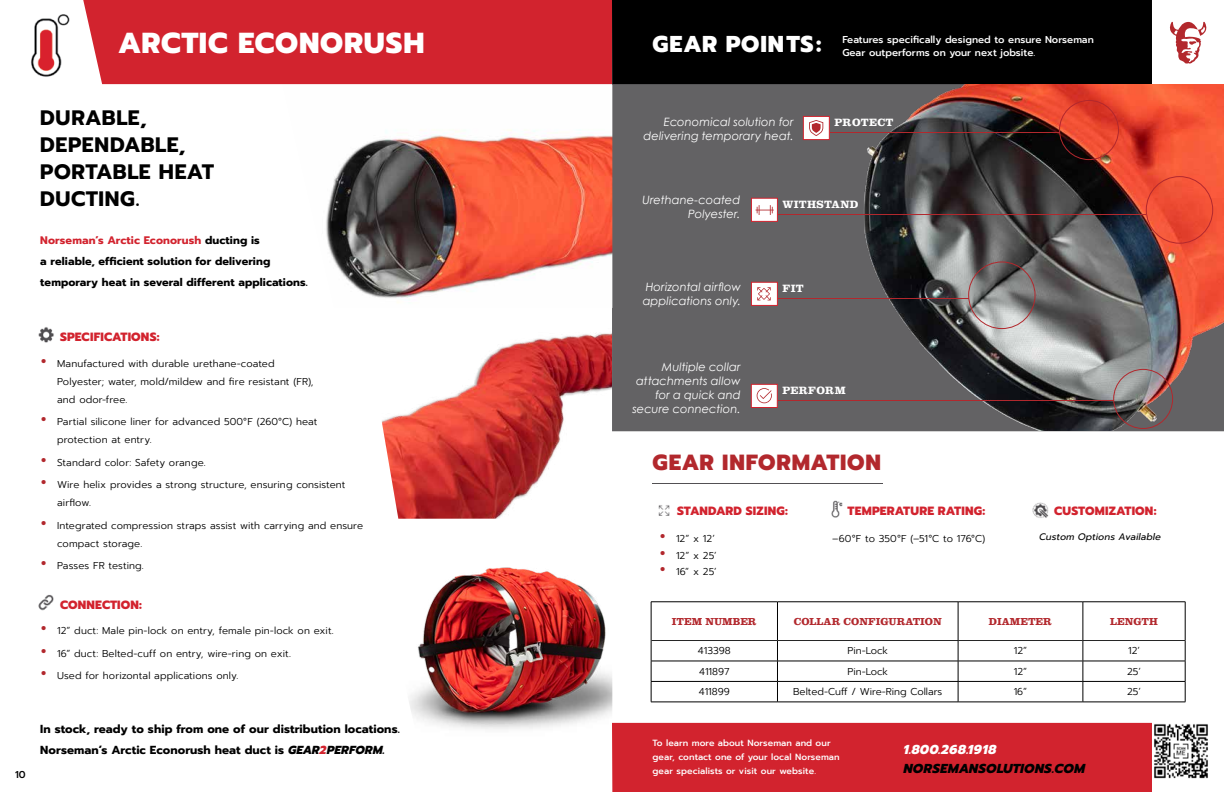
<style>
.page{position:relative;width:1224px;height:792px;background:#fff}
.page>*{position:absolute;margin:0;border:0;box-sizing:border-box;transform-origin:0 0}
.t1{font:800 29px "Prompt";letter-spacing:.025em;color:#fff}
.t2{font:800 23px "Prompt";letter-spacing:.04em;color:#fff}
.t3{font:800 22px "Prompt";letter-spacing:.035em;color:#b2282d}
.t4{font:700 21px/27px "Prompt";letter-spacing:.02em;color:#000}
.t5{font:italic 800 13px "Prompt";letter-spacing:.02em;color:#000}
.t6{font:italic 800 13px "Prompt";letter-spacing:.03em;color:#fff}
.t7{font:800 12px "Prompt";letter-spacing:.01em;color:#d2232e}
.t8{font:700 11.7px/21px "Prompt";letter-spacing:.005em;color:#000}
.t9{font:italic 11.5px/14px "Century Gothic";letter-spacing:.005em;color:#fff;text-align:right}
.t10{font:700 11px/21px "Prompt";letter-spacing:.01em;color:#000}
.t11{font:700 11px "Clarendon LT Std";letter-spacing:.025em;color:#fff}
.t12{font:700 10.5px "Clarendon LT Std";color:#b2282d}
.t13{font:300 10px/18px "Prompt";letter-spacing:.005em;color:#000}
.t14{font:500 10px/13px "Prompt";color:#fff}
.t15{font:500 10px "Prompt";color:#000}
.t16{font:italic 9.5px "Prompt";color:#000}
.t17{font:500 9px/14px "Prompt";letter-spacing:.01em;color:#fff}
.s1{color:#d2232e}
.s2{font-weight:700;font-size:20px;color:#b2282d}
.s3{font-weight:800;font-style:italic}
.s4{font-weight:800;font-style:italic;color:#d2232e}
</style>
<div class="page">
<img style="left:1154px;top:724px;width:54px;height:55px">
<div style="left:612px;top:0;width:612px;height:431px;background:#636264"></div>
<svg style="left:1152px;top:0;width:72px;height:84px;background:#f7e9ea"></svg>
<div style="left:612px;top:0;width:540px;height:84px;background:#000"></div>
<img style="left:326px;top:130px;width:286px;height:164px">
<img style="left:409px;top:567px;width:203px;height:162px">
<img style="left:368px;top:294px;width:244px;height:225px">
<img style="left:814px;top:84px;width:410px;height:347px">
<img style="left:31px;top:14px;width:39px;height:63px">
<div style="left:612px;top:723px;width:540px;height:69px;background:#d2232e"></div>
<img style="left:38px;top:327px;width:16px;height:16px">
<img style="left:831px;top:500px;width:12px;height:18px">
<img style="left:658px;top:505px;width:12px;height:11px">
<img style="left:1032px;top:502px;width:17px;height:16px">
<img style="left:38px;top:594px;width:16px;height:17px">
<div style="left:83px;top:0;width:529px;height:84px;background:#d2232e"></div>
<hr style="left:653px;top:483px;width:230px;height:1px;background:#525053">
<hr style="left:651px;top:602px;width:126px;height:1px;background:#000">
<hr style="left:651px;top:602px;width:1px;height:39px;background:#000">
<hr style="left:777px;top:602px;width:181px;height:1px;background:#000">
<hr style="left:777px;top:602px;width:1px;height:38px;background:#000">
<hr style="left:958px;top:602px;width:125px;height:1px;background:#000">
<hr style="left:958px;top:602px;width:1px;height:38px;background:#000">
<hr style="left:1083px;top:602px;width:102px;height:1px;background:#000">
<hr style="left:1083px;top:602px;width:1px;height:38px;background:#000">
<hr style="left:1185px;top:602px;width:1px;height:39px;background:#000">
<hr style="left:651px;top:640px;width:126px;height:1px;background:#262626">
<hr style="left:777px;top:640px;width:181px;height:1px;background:#262626">
<hr style="left:958px;top:640px;width:125px;height:1px;background:#262626">
<hr style="left:1083px;top:640px;width:102px;height:1px;background:#262626">
<hr style="left:651px;top:661px;width:126px;height:1px;background:#000">
<hr style="left:777px;top:661px;width:181px;height:1px;background:#000">
<hr style="left:958px;top:661px;width:125px;height:1px;background:#000">
<hr style="left:1083px;top:661px;width:102px;height:1px;background:#000">
<hr style="left:651px;top:681px;width:126px;height:1px;background:#000">
<svg style="left:651px;top:641px;width:1px;height:61px"></svg>
<hr style="left:777px;top:681px;width:181px;height:1px;background:#000">
<svg style="left:777px;top:641px;width:1px;height:61px"></svg>
<hr style="left:958px;top:681px;width:125px;height:1px;background:#000">
<svg style="left:958px;top:641px;width:1px;height:61px"></svg>
<hr style="left:1083px;top:681px;width:102px;height:1px;background:#000">
<svg style="left:1083px;top:641px;width:1px;height:61px"></svg>
<svg style="left:1185px;top:641px;width:1px;height:61px"></svg>
<hr style="left:651px;top:702px;width:126px;height:1px;background:#000">
<hr style="left:777px;top:702px;width:181px;height:1px;background:#000">
<hr style="left:958px;top:702px;width:125px;height:1px;background:#000">
<hr style="left:1083px;top:702px;width:102px;height:1px;background:#000">
<div style="left:1146px;top:176px;width:67px;height:68px;border:1px solid #b2282d;border-radius:50%"></div>
<div style="left:1113px;top:369px;width:60px;height:60px;border:1px solid #b2282d;border-radius:50%"></div>
<div style="left:1059px;top:100px;width:60px;height:60px;border:1px solid #b2282d;border-radius:50%"></div>
<hr style="left:830px;top:132px;width:230px;height:1px;background:#b2282d">
<div style="left:803px;top:116px;width:26px;height:24px;background:#fff"></div>
<div style="left:803px;top:116px;width:27px;height:24px;border:1px solid #d2232e"></div>
<svg style="left:809px;top:120px;width:14px;height:16px"></svg>
<div style="left:751px;top:198px;width:26px;height:23px;background:#fff"></div>
<div style="left:751px;top:198px;width:27px;height:24px;border:1px solid #d2232e"></div>
<svg style="left:756px;top:205px;width:18px;height:10px"></svg>
<hr style="left:778px;top:214px;width:368px;height:1px;background:#b2282d">
<hr style="left:775px;top:400px;width:338px;height:1px;background:#b2282d">
<div style="left:751px;top:384px;width:26px;height:24px;background:#fff"></div>
<div style="left:751px;top:384px;width:27px;height:24px;border:1px solid #d2232e"></div>
<svg style="left:757px;top:388px;width:15px;height:15px"></svg>
<div style="left:968px;top:261px;width:68px;height:68px;border:1px solid #b2282d;border-radius:50%"></div>
<hr style="left:775px;top:298px;width:194px;height:1px;background:#b2282d">
<div style="left:751px;top:282px;width:26px;height:23px;background:#fff"></div>
<div style="left:751px;top:282px;width:27px;height:24px;border:1px solid #d2232e"></div>
<svg style="left:757px;top:287px;width:14px;height:13px"></svg>
<h1 class="t1" style="left:118px;top:21px;width:308px">ARCTIC ECONORUSH</h1>
<h2 class="t2" style="left:652px;top:26px;width:171px">GEAR POINTS:</h2>
<p class="t14" style="left:842px;top:33px;width:253px">Features specifically designed to ensure Norseman<br>Gear outperforms on your next jobsite.</p>
<h3 class="t4" style="left:40px;top:104px;width:175px">DURABLE,<br>DEPENDABLE,<br>PORTABLE HEAT<br>DUCTING.</h3>
<p class="t10" style="left:40px;top:229px;width:269px"><span class="s1">Norseman’s Arctic Econorush</span> ducting is<br>a reliable, efficient solution for delivering temporary heat in several different applications.</p>
<p class="t7" style="left:60px;top:328px;width:101px">SPECIFICATIONS:</p>
<p class="t13" style="left:57px;top:354px;width:258px;text-indent:-16px"><span class="s2">•</span> Manufactured with durable urethane-coated<br>Polyester; water, mold/mildew and fire resistant (FR), and odor-free.</p>
<p class="t13" style="left:57px;top:413px;width:262px;text-indent:-16px"><span class="s2">•</span> Partial silicone liner for advanced 500°F (260°C) heat protection at entry.</p>
<p class="t13" style="left:41px;top:453px;width:166px"><span class="s2">•</span> Standard color: Safety orange.</p>
<p class="t13" style="left:57px;top:476px;width:290px;text-indent:-16px"><span class="s2">•</span> Wire helix provides a strong structure, ensuring consistent airflow.</p>
<p class="t13" style="left:57px;top:516px;width:308px;text-indent:-16px"><span class="s2">•</span> Integrated compression straps assist with carrying and ensure compact storage.</p>
<p class="t13" style="left:41px;top:557px;width:104px"><span class="s2">•</span> Passes FR testing.</p>
<p class="t7" style="left:60px;top:596px;width:84px">CONNECTION:</p>
<p class="t13" style="left:41px;top:622px;width:294px"><span class="s2">•</span> 12” duct: Male pin-lock on entry, female pin-lock on exit.</p>
<p class="t13" style="left:41px;top:644px;width:251px"><span class="s2">•</span> 16” duct: Belted-cuff on entry, wire-ring on exit.</p>
<p class="t13" style="left:41px;top:667px;width:198px"><span class="s2">•</span> Used for horizontal applications only.</p>
<p class="t15" style="left:15px;top:768px;width:12px">10</p>
<p class="t8" style="left:40px;top:719px;width:361px">In stock, ready to ship from one of our distribution locations.<br>Norseman’s Arctic Econorush heat duct is <span class="s3">GEAR</span><span class="s4">2</span><span class="s3">PERFORM.</span></p>
<p class="t9" style="left:664px;top:115px;width:131px">Economical solution for</p>
<p class="t11" style="left:834px;top:116px;width:61px">PROTECT</p>
<p class="t9" style="left:644px;top:129px;width:151px">delivering temporary heat.</p>
<p class="t9" style="left:642px;top:192px;width:99px">Urethane-coated<br>Polyester.</p>
<p class="t11" style="left:783px;top:198px;width:77px">WITHSTAND</p>
<p class="t9" style="left:646px;top:279px;width:97px">Horizontal airflow</p>
<p class="t11" style="left:783px;top:282px;width:23px">FIT</p>
<p class="t9" style="left:643px;top:293px;width:100px">applications only.</p>
<p class="t9" style="left:632px;top:359px;width:110px">Multiple collar attachments allow for a quick and secure connection.</p>
<p class="t11" style="left:782px;top:384px;width:65px">PERFORM</p>
<h3 class="t3" style="left:652px;top:446px;width:230px">GEAR INFORMATION</h3>
<p class="t7" style="left:677px;top:502px;width:112px">STANDARD SIZING:</p>
<p class="t13" style="left:660px;top:530px;width:56px"><span class="s2">•</span> 12” x 12’</p>
<p class="t13" style="left:660px;top:546px;width:58px"><span class="s2">•</span> 12” x 25’</p>
<p class="t13" style="left:660px;top:563px;width:58px"><span class="s2">•</span> 16” x 25’</p>
<p class="t7" style="left:848px;top:502px;width:139px">TEMPERATURE RATING:</p>
<p class="t13" style="left:832px;top:530px;width:155px">–60°F to 350°F (–51°C to 176°C)</p>
<p class="t7" style="left:1054px;top:502px;width:104px">CUSTOMIZATION:</p>
<p class="t16" style="left:1039px;top:530px;width:126px">Custom Options Available</p>
<p class="t12" style="left:672px;top:615px;width:86px">ITEM NUMBER</p>
<p class="t12" style="left:794px;top:615px;width:150px">COLLAR CONFIGURATION</p>
<p class="t12" style="left:989px;top:615px;width:64px">DIAMETER</p>
<p class="t12" style="left:1110px;top:615px;width:49px">LENGTH</p>
<p class="t13" style="left:698px;top:642px;width:34px">413398</p>
<p class="t13" style="left:848px;top:642px;width:42px">Pin-Lock</p>
<p class="t13" style="left:1014px;top:642px;width:15px">12”</p>
<p class="t13" style="left:1128px;top:642px;width:13px">12’</p>
<p class="t13" style="left:699px;top:662px;width:32px">411897</p>
<p class="t13" style="left:848px;top:662px;width:42px">Pin-Lock</p>
<p class="t13" style="left:1014px;top:662px;width:15px">12”</p>
<p class="t13" style="left:1127px;top:662px;width:15px">25’</p>
<p class="t13" style="left:699px;top:683px;width:32px">411899</p>
<p class="t13" style="left:793px;top:683px;width:151px">Belted-Cuff / Wire-Ring Collars</p>
<p class="t13" style="left:1014px;top:683px;width:15px">16”</p>
<p class="t13" style="left:1127px;top:683px;width:15px">25’</p>
<p class="t17" style="left:652px;top:736px;width:189px">To learn more about Norseman and our gear, contact one of your local Norseman gear specialists or visit our website.</p>
<h3 class="t6" style="left:903px;top:739px;width:94px">1.800.268.1918</h3>
<h3 class="t5" style="left:903px;top:758px;width:183px">NORSEMANSOLUTIONS.COM</h3>
</div>
